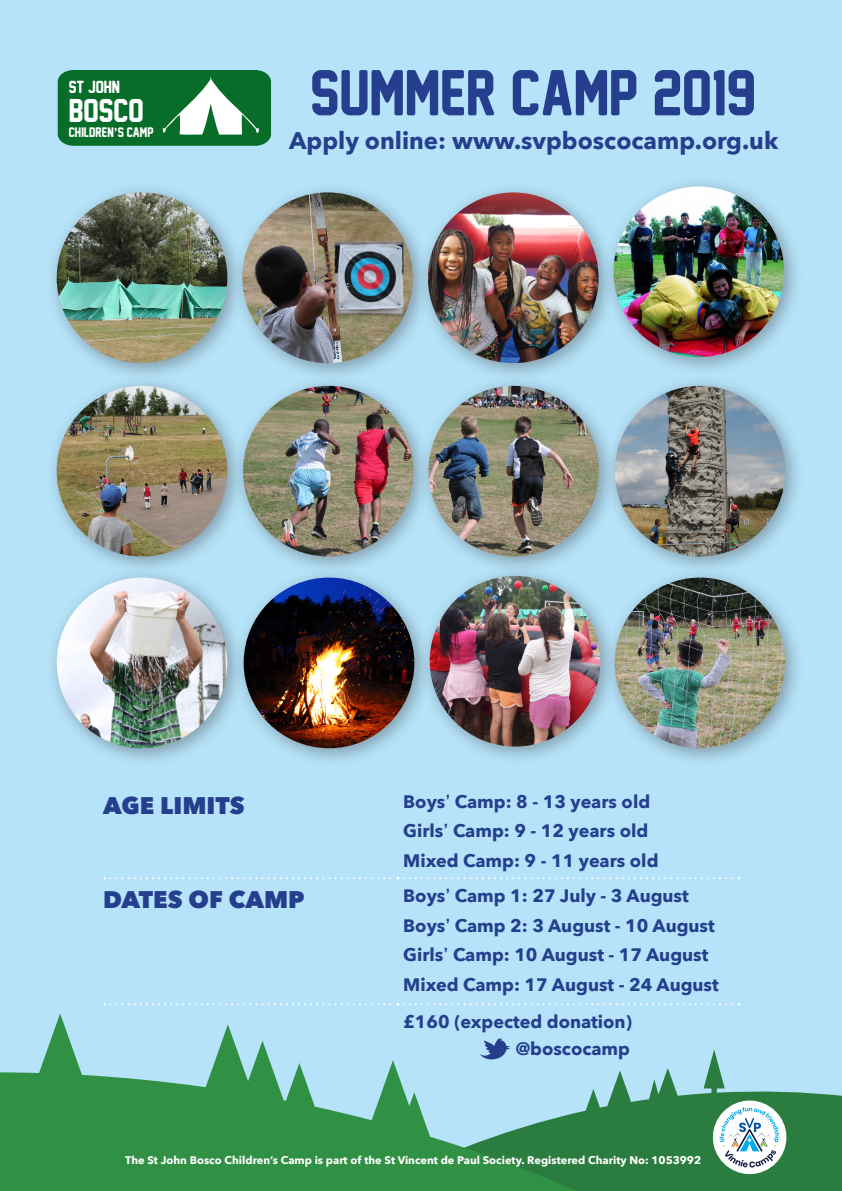
<style>
.page{position:relative;width:842px;height:1191px;background:#b6e3f9}
.page>*{position:absolute;margin:0;border:0;box-sizing:border-box;transform-origin:0 0}
.t1{font:59px "New Athletic M54";color:#253f8e}
.t2{font:30px "New Athletic M54";color:#fff}
.Heading_2{font:700 24px "Avenir Next";color:#253f8e}
.Heading_1{font:800 24px "Avenir Next";color:#253f8e}
.Heading_2-2{font:700 18px "Avenir Next";color:#253f8e}
.t3{font:16px "New Athletic M54";color:#fff}
.t4{font:12.6px "New Athletic M54";color:#fff}
.Heading_2-3{font:700 11px "Avenir Next";color:#fff}
.s1{font-family:"Arial Rounded MT Bold"}
.s2{font-family:"Century Gothic"}
</style>
<div class="page">
<svg style="left:591px;top:1049px;width:251px;height:142px;fill:#2a7d3e"></svg>
<svg style="left:0;top:1013px;width:591px;height:178px;fill:#309043"></svg>
<div style="left:45px;top:374px;width:202px;height:202px;background:#231f20;opacity:.35"></div>
<img style="left:57px;top:386px;width:170px;height:170px;border-radius:85px">
<div style="left:45px;top:566px;width:202px;height:202px;background:#231f20;opacity:.35"></div>
<img style="left:57px;top:577px;width:170px;height:171px;border-radius:85px">
<div style="left:231px;top:181px;width:201px;height:202px;background:#231f20;opacity:.35"></div>
<img style="left:242px;top:192px;width:171px;height:171px;border-radius:85px">
<div style="left:45px;top:181px;width:202px;height:202px;background:#231f20;opacity:.35"></div>
<img style="left:57px;top:192px;width:170px;height:171px;border-radius:85px">
<div style="left:232px;top:566px;width:202px;height:202px;background:#231f20;opacity:.35"></div>
<img style="left:244px;top:577px;width:170px;height:171px;border-radius:85px">
<div style="left:231px;top:374px;width:202px;height:202px;background:#231f20;opacity:.35"></div>
<img style="left:243px;top:386px;width:171px;height:170px;border-radius:85px">
<div style="left:602px;top:175px;width:202px;height:202px;background:#231f20;opacity:.35"></div>
<img style="left:613px;top:186px;width:171px;height:171px;border-radius:85px">
<div style="left:417px;top:374px;width:202px;height:202px;background:#231f20;opacity:.35"></div>
<img style="left:428px;top:386px;width:171px;height:170px;border-radius:85px">
<div style="left:603px;top:374px;width:202px;height:202px;background:#231f20;opacity:.35"></div>
<img style="left:615px;top:386px;width:170px;height:170px;border-radius:85px">
<div style="left:603px;top:566px;width:202px;height:202px;background:#231f20;opacity:.35"></div>
<img style="left:615px;top:577px;width:170px;height:171px;border-radius:85px">
<svg style="left:104px;top:877px;width:636px;height:2px"></svg>
<svg style="left:104px;top:1003px;width:636px;height:2px"></svg>
<div style="left:416px;top:181px;width:202px;height:202px;background:#231f20;opacity:.35"></div>
<img style="left:428px;top:192px;width:170px;height:171px;border-radius:85px">
<div style="left:418px;top:564px;width:202px;height:202px;background:#231f20;opacity:.35"></div>
<img style="left:430px;top:576px;width:170px;height:170px;border-radius:85px">
<svg style="left:480px;top:1038px;width:30px;height:22px"></svg>
<svg style="left:58px;top:70px;width:213px;height:76px;background:#2a8248"></svg>
<div style="left:713px;top:1100px;width:73px;height:74px;background:#fff;border-radius:50%"></div>
<svg style="left:719px;top:1107px;width:61px;height:60px"></svg>
<p class="t3" style="left:69px;top:78px;width:53px">ST JOHN</p>
<p class="t4" style="left:69px;top:126px;width:86px">CHILDREN<span class="s1">’</span>S CAMP</p>
<h2 class="t2" style="left:69px;top:94px;width:77px">BOSCO</h2>
<p class="t1" style="left:310px;top:60px;width:447px">SUMMER CAMP 2019</p>
<p class="Heading_2" style="left:289px;top:120px;width:491px">Apply online: www.svpboscocamp.org.uk</p>
<p class="Heading_1" style="left:103px;top:790px;width:143px">AGE LIMITS</p>
<p class="Heading_2-2" style="left:403px;top:786px;width:248px">Boys<span class="s2">’</span> Camp: 8 - 13 years old</p>
<p class="Heading_2-2" style="left:403px;top:815px;width:246px">Girls<span class="s2">’</span> Camp: 9 - 12 years old</p>
<p class="Heading_2-2" style="left:403px;top:845px;width:257px">Mixed Camp: 9 - 11 years old</p>
<p class="Heading_1" style="left:103px;top:884px;width:203px">DATES OF CAMP</p>
<p class="Heading_2-2" style="left:403px;top:880px;width:287px">Boys<span class="s2">’</span> Camp 1: 27 July - 3 August</p>
<p class="Heading_2-2" style="left:403px;top:909px;width:313px">Boys<span class="s2">’</span> Camp 2: 3 August - 10 August</p>
<p class="Heading_2-2" style="left:403px;top:939px;width:307px">Girls<span class="s2">’</span> Camp: 10 August - 17 August</p>
<p class="Heading_2-2" style="left:403px;top:968px;width:317px">Mixed Camp: 17 August - 24 August</p>
<p class="Heading_2-2" style="left:403px;top:1006px;width:230px">£160 (expected donation)</p>
<p class="Heading_2-2" style="left:516px;top:1032px;width:116px">@boscocamp</p>
<p class="Heading_2-3" style="left:125px;top:1150px;width:577px">The St John Bosco Children’s Camp is part of the St Vincent de Paul Society. Registered Charity No: 1053992</p>
</div>
